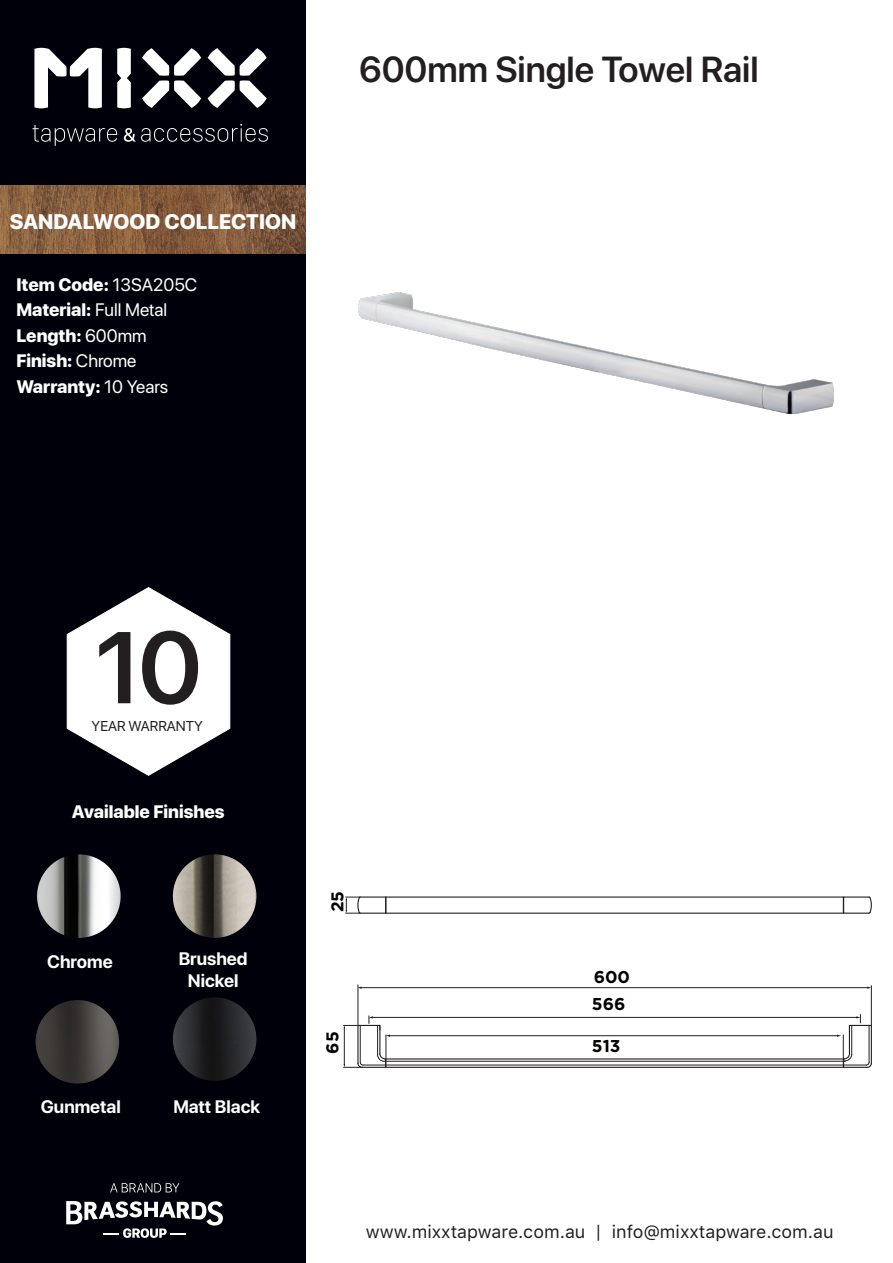
<style>
.page{position:relative;width:893px;height:1263px;background:#fff}
.page>*{position:absolute;margin:0;border:0;box-sizing:border-box;transform-origin:0 0}
.t1{font:600 101.1px "SF Pro Display";color:#231f20}
.t2{font:600 36px "SF Pro Display";color:#231f20}
.t3{font:800 21px "SF Pro Display";color:#fff}
.t4{font:800 18px "SF Pro Display";color:#fff}
.t5{font:18px "SF Pro Text";color:#231f20}
.t6{font:700 18px/21.6px "SF Pro Display";color:#fff;text-align:center}
.t7{font:700 17.1px "Gotham";color:#040503}
.t8{font:14.25px "SF Pro Display";color:#231f20}
.s1{font-weight:400}
</style>
<div class="page">
<div style="left:0;top:0;width:306px;height:1263px;background:#00000b"></div>
<img style="left:0;top:185px;width:306px;height:68px">
<svg style="left:34px;top:48px;width:68px;height:60px"></svg>
<svg style="left:142px;top:48px;width:59px;height:60px"></svg>
<svg style="left:208px;top:48px;width:59px;height:60px"></svg>
<svg style="left:32px;top:125px;width:85px;height:21px"></svg>
<svg style="left:124px;top:124px;width:144px;height:18px"></svg>
<svg style="left:117px;top:48px;width:14px;height:60px"></svg>
<svg style="left:110px;top:1183px;width:69px;height:9px"></svg>
<svg style="left:66px;top:1201px;width:157px;height:37px"></svg>
<svg style="left:66px;top:587px;width:165px;height:189px"></svg>
<img style="left:37px;top:854px;width:84px;height:84px;border-radius:42px">
<img style="left:173px;top:997px;width:83px;height:84px;border-radius:42px">
<img style="left:36px;top:1000px;width:83px;height:83px;border-radius:42px">
<img style="left:173px;top:854px;width:83px;height:84px;border-radius:42px">
<img style="left:358px;top:293px;width:476px;height:121px">
<hr style="left:386px;top:1067px;width:458px;height:1px;background:#231f20">
<hr style="left:386px;top:1065px;width:458px;height:1px;background:#231f20">
<hr style="left:386px;top:1061px;width:458px;height:1px;background:#231f20">
<hr style="left:386px;top:1058px;width:458px;height:1px;background:#231f20">
<hr style="left:360px;top:912px;width:26px;height:2px;background:#231f20">
<hr style="left:386px;top:912px;width:457px;height:2px;background:#231f20">
<hr style="left:871px;top:985px;width:1px;height:40px;background:#231f20">
<hr style="left:358px;top:985px;width:1px;height:40px;background:#231f20">
<hr style="left:361px;top:987px;width:507px;height:1px;background:#231f20">
<hr style="left:372px;top:1017px;width:485px;height:1px;background:#231f20">
<hr style="left:389px;top:1035px;width:449px;height:1px;background:#231f20">
<svg style="left:385px;top:898px;width:1px;height:14px"></svg>
<hr style="left:360px;top:896px;width:26px;height:2px;background:#231f20">
<hr style="left:386px;top:896px;width:457px;height:2px;background:#231f20">
<div style="left:843px;top:896px;width:27px;height:18px;border:1px solid #231f20"></div>
<svg style="left:868px;top:896px;width:4px;height:18px"></svg>
<svg style="left:837px;top:1014px;width:35px;height:54px"></svg>
<svg style="left:344px;top:1016px;width:46px;height:52px"></svg>
<svg style="left:346px;top:896px;width:15px;height:18px"></svg>
<p class="t3" style="left:10px;top:206px;width:288px">SANDALWOOD COLLECTION</p>
<p class="t4" style="left:16px;top:271px;width:182px">Item Code: <span class="s1">13SA205C</span></p>
<p class="t4" style="left:16px;top:297px;width:152px">Material: <span class="s1">Full Metal</span></p>
<p class="t4" style="left:16px;top:322px;width:132px">Length: <span class="s1">600mm</span></p>
<p class="t4" style="left:16px;top:348px;width:121px">Finish: <span class="s1">Chrome</span></p>
<p class="t4" style="left:16px;top:373px;width:153px">Warranty: <span class="s1">10 Years</span></p>
<p class="t2" style="left:359px;top:44px;width:401px">600mm Single Towel Rail</p>
<h1 class="t1" style="left:95px;top:595px;width:109px">10</h1>
<p class="t8" style="left:92px;top:716px;width:113px">YEAR WARRANTY</p>
<p class="t4" style="left:72px;top:798px;width:154px">Available Finishes</p>
<p class="t6" style="left:47px;top:950px;width:67px">Chrome</p>
<p class="t6" style="left:179px;top:947px;width:70px">Brushed<br>Nickel</p>
<p class="t6" style="left:41px;top:1095px;width:81px">Gunmetal</p>
<p class="t6" style="left:173px;top:1095px;width:88px">Matt Black</p>
<p class="t7" style="left:326px;top:912px;width:23px;rotate:-90deg">25</p>
<p class="t7" style="left:321px;top:1053px;width:24px;rotate:-90deg">65</p>
<p class="t7" style="left:594px;top:966px;width:38px">600</p>
<p class="t7" style="left:592px;top:992px;width:35px">566</p>
<p class="t7" style="left:592px;top:1034px;width:30px">513</p>
<p class="t5" style="left:366px;top:1218px;width:469px">www.mixxtapware.com.au | info@mixxtapware.com.au</p>
</div>
